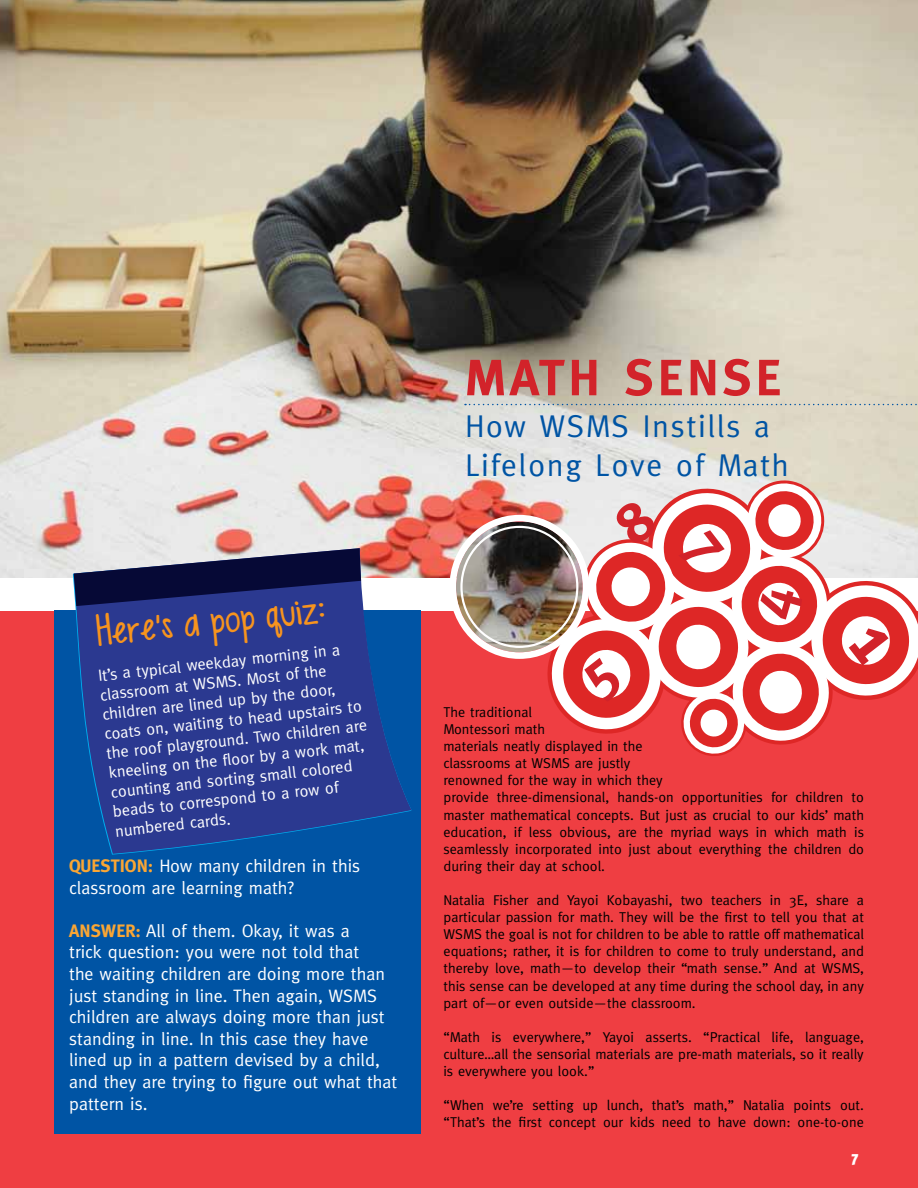
<style>
.page{position:relative;width:918px;height:1188px;background:#ef3e42}
.page>*{position:absolute;margin:0;border:0;box-sizing:border-box;transform-origin:0 0}
.t1{font:700 51px "Meta";letter-spacing:.075em;color:#d2232a}
.t2{font:33.3px "KG Sweet N Sassy";color:#f7941e}
.t3{font:31.5px/39px "Meta";letter-spacing:.05em;color:#0054a4}
.t4{font:18px/21.6px "Meta";color:#fff}
.t5{font:16.35px/19.6px "Meta";color:#fff}
.t6{font:900 15px "Meta Plus";color:#fff}
.t7{font:14.25px/17.1px "Meta";color:#000}
.s1{font-weight:700;color:#faa634}
</style>
<div class="page">
<img style="left:0;top:0;width:918px;height:578px">
<svg style="left:465px;top:404px;width:453px;height:1px"></svg>
<div style="left:0;top:578px;width:918px;height:32px;background:#fff"></div>
<div style="left:54px;top:610px;width:366px;height:524px;background:#0054a4"></div>
<img style="left:456px;top:522px;width:85px;height:129px">
<div style="left:449px;top:515px;width:140px;height:144px;border:7px solid #fff;border-radius:50%"></div>
<svg style="left:75px;top:548px;width:337px;height:306px;fill:#2b3990"></svg>
<svg style="left:74px;top:548px;width:287px;height:58px;background:#3f436f"></svg>
<svg style="left:541px;top:476px;width:377px;height:280px"></svg>
<h1 class="t1" style="left:465px;top:348px;width:318px">MATH SENSE</h1>
<h3 class="t3" style="left:465px;top:407px;width:325px">How WSMS Instills a<br>Lifelong Love of Math</h3>
<h2 class="t2" style="left:93px;top:605px;width:233px;rotate:-6deg">Here’s a pop quiz:</h2>
<p class="t5" style="left:97px;top:665px;width:264px;rotate:-6deg">It’s a typical weekday morning in a classroom at WSMS. Most of the children are lined up by the door, coats on, waiting to head upstairs to the roof playground. Two children are kneeling on the floor by a work mat, counting and sorting small colored beads to correspond to a row of numbered cards.</p>
<p class="t4" style="left:69px;top:855px;width:292px"><span class="s1">QUESTION:</span> How many children in this classroom are learning math?</p>
<p class="t4" style="left:69px;top:920px;width:330px"><span class="s1">ANSWER:</span> All of them. Okay, it was a<br>trick question: you were not told that<br>the waiting children are doing more than just standing in line. Then again, WSMS children are always doing more than just standing in line. In this case they have lined up in a pattern devised by a child, and they are trying to figure out what that pattern is.</p>
<p class="t7" style="left:443px;top:703px;width:422px">The traditional<br>Montessori math<br>materials neatly displayed in the<br>classrooms at WSMS are justly<br>renowned for the way in which they<br>provide three-dimensional, hands-on opportunities for children to master mathematical concepts. But just as crucial to our kids’ math education, if less obvious, are the myriad ways in which math is seamlessly incorporated into just about everything the children do during their day at school.</p>
<p class="t7" style="left:443px;top:891px;width:422px;text-align:justify">Natalia Fisher and Yayoi Kobayashi, two teachers in 3E, share a particular passion for math. They will be the first to tell you that at WSMS the goal is not for children to be able to rattle off mathematical equations; rather, it is for children to come to truly understand, and thereby love, math—to develop their “math sense.” And at WSMS, this sense can be developed at any time during the school day, in any part of—or even outside—the classroom.</p>
<p class="t7" style="left:443px;top:1028px;width:422px;text-align:justify">“Math is everywhere,” Yayoi asserts. “Practical life, language, culture…all the sensorial materials are pre-math materials, so it really is everywhere you look.”</p>
<p class="t7" style="left:443px;top:1097px;width:422px">“When we’re setting up lunch, that’s math,” Natalia points out. “That’s the first concept our kids need to have down: one-to-one</p>
<p class="t6" style="left:852px;top:1148px;width:8px">7</p>
</div>
